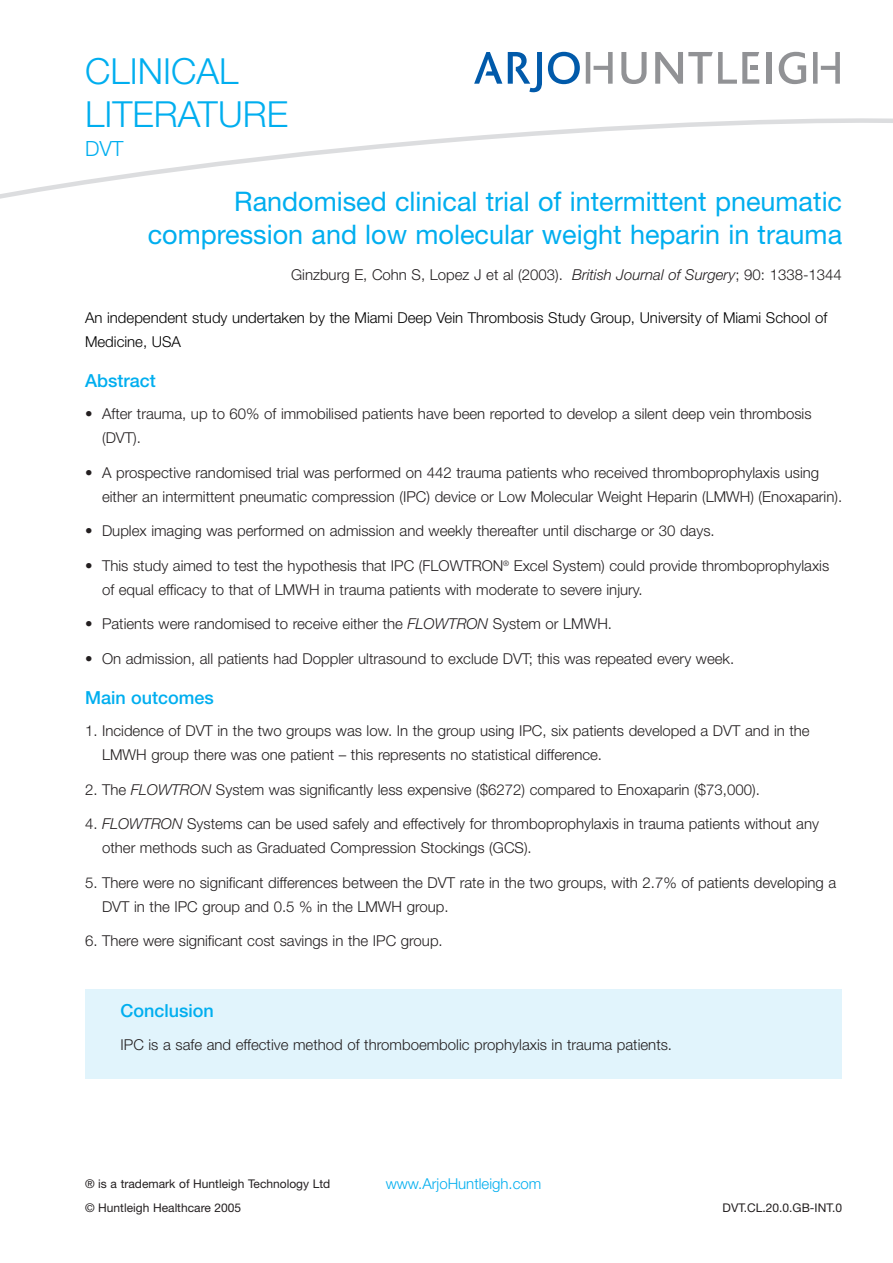
<style>
.page{position:relative;width:893px;height:1263px;background:#fff}
.page>*{position:absolute;margin:0;border:0;box-sizing:border-box;transform-origin:0 0}
.t1{font:300 36px/43.2px "Helvetica Neue";color:#00aeef}
.t2{font:27px/33px "Helvetica Neue";color:#00aeef;text-align:right}
.t3{font:300 21px "Helvetica Neue";color:#00aeef}
.t4{font:500 18px "Helvetica Neue";color:#00aeef}
.t5{font:300 15px/24px "Helvetica Neue";color:#231f20}
.t6{font:300 15px/24px "Helvetica Neue";color:#000}
.t7{font:300 15px "Helvetica Neue";color:#00aeef}
.t8{font:12px "Helvetica Neue";color:#231f20}
.s1{font-style:italic}
</style>
<div class="page">
<svg style="left:0;top:118px;width:893px;height:81px"></svg>
<svg style="left:474px;top:52px;width:28px;height:32px"></svg>
<svg style="left:508px;top:52px;width:34px;height:40px"></svg>
<svg style="left:548px;top:52px;width:32px;height:32px"></svg>
<svg style="left:586px;top:52px;width:27px;height:32px"></svg>
<svg style="left:813px;top:52px;width:27px;height:32px"></svg>
<svg style="left:779px;top:52px;width:27px;height:32px"></svg>
<div style="left:766px;top:52px;width:5px;height:32px;background:#919295"></div>
<svg style="left:621px;top:52px;width:26px;height:32px"></svg>
<svg style="left:655px;top:52px;width:104px;height:32px"></svg>
<div style="left:85px;top:989px;width:757px;height:89px;background:#e1f4fc"></div>
<h1 class="t1" style="left:85px;top:53px;width:204px">CLINICAL<br>LITERATURE</h1>
<h3 class="t3" style="left:85px;top:141px;width:40px">DVT</h3>
<h2 class="t2" style="left:148px;top:187px;width:696px">Randomised clinical trial of intermittent pneumatic compression and low molecular weight heparin in trauma</h2>
<p class="t5" style="left:291px;top:264px;width:552px">Ginzburg E, Cohn S, Lopez J et al (2003). <span class="s1">British Journal of Surgery</span>; 90: 1338-1344</p>
<p class="t6" style="left:85px;top:307px;width:744px">An independent study undertaken by the Miami Deep Vein Thrombosis Study Group, University of Miami School of<br>Medicine, USA</p>
<p class="t4" style="left:85px;top:374px;width:72px">Abstract</p>
<p class="t5" style="left:102px;top:403px;width:711px;text-indent:-17px">• After trauma, up to 60% of immobilised patients have been reported to develop a silent deep vein thrombosis (DVT).</p>
<p class="t5" style="left:102px;top:462px;width:742px;text-indent:-17px">• A prospective randomised trial was performed on 442 trauma patients who received thromboprophylaxis using either an intermittent pneumatic compression (IPC) device or Low Molecular Weight Heparin (LMWH) (Enoxaparin).</p>
<p class="t5" style="left:85px;top:520px;width:631px">• Duplex imaging was performed on admission and weekly thereafter until discharge or 30 days.</p>
<p class="t5" style="left:102px;top:555px;width:729px;text-indent:-17px">• This study aimed to test the hypothesis that IPC (FLOWTRON<sup>®</sup> Excel System) could provide thromboprophylaxis of equal efficacy to that of LMWH in trauma patients with moderate to severe injury.</p>
<p class="t5" style="left:85px;top:613px;width:529px">• Patients were randomised to receive either the <span class="s1">FLOWTRON</span> System or LMWH.</p>
<p class="t5" style="left:85px;top:648px;width:651px">• On admission, all patients had Doppler ultrasound to exclude DVT; this was repeated every week.</p>
<p class="t4" style="left:85px;top:691px;width:130px">Main outcomes</p>
<p class="t5" style="left:102px;top:720px;width:709px;text-indent:-17px">1. Incidence of DVT in the two groups was low. In the group using IPC, six patients developed a DVT and in the<br>LMWH group there was one patient – this represents no statistical difference.</p>
<p class="t5" style="left:85px;top:779px;width:676px">2. The <span class="s1">FLOWTRON</span> System was significantly less expensive ($6272) compared to Enoxaparin ($73,000).</p>
<p class="t5" style="left:102px;top:813px;width:718px;text-indent:-17px">4. <span class="s1">FLOWTRON</span> Systems can be used safely and effectively for thromboprophylaxis in trauma patients without any other methods such as Graduated Compression Stockings (GCS).</p>
<p class="t5" style="left:102px;top:872px;width:736px;text-indent:-17px">5. There were no significant differences between the DVT rate in the two groups, with 2.7% of patients developing a<br>DVT in the IPC group and 0.5 % in the LMWH group.</p>
<p class="t5" style="left:85px;top:930px;width:359px">6. There were significant cost savings in the IPC group.</p>
<p class="t4" style="left:121px;top:1004px;width:95px">Conclusion</p>
<p class="t5" style="left:121px;top:1034px;width:553px">IPC is a safe and effective method of thromboembolic prophylaxis in trauma patients.</p>
<p class="t8" style="left:85px;top:1179px;width:247px">® is a trademark of Huntleigh Technology Ltd</p>
<p class="t7" style="left:386px;top:1178px;width:157px">www.ArjoHuntleigh.com</p>
<p class="t8" style="left:85px;top:1204px;width:158px">© Huntleigh Healthcare 2005</p>
<p class="t8" style="left:723px;top:1204px;width:121px">DVT.CL.20.0.GB-INT.0</p>
</div>
